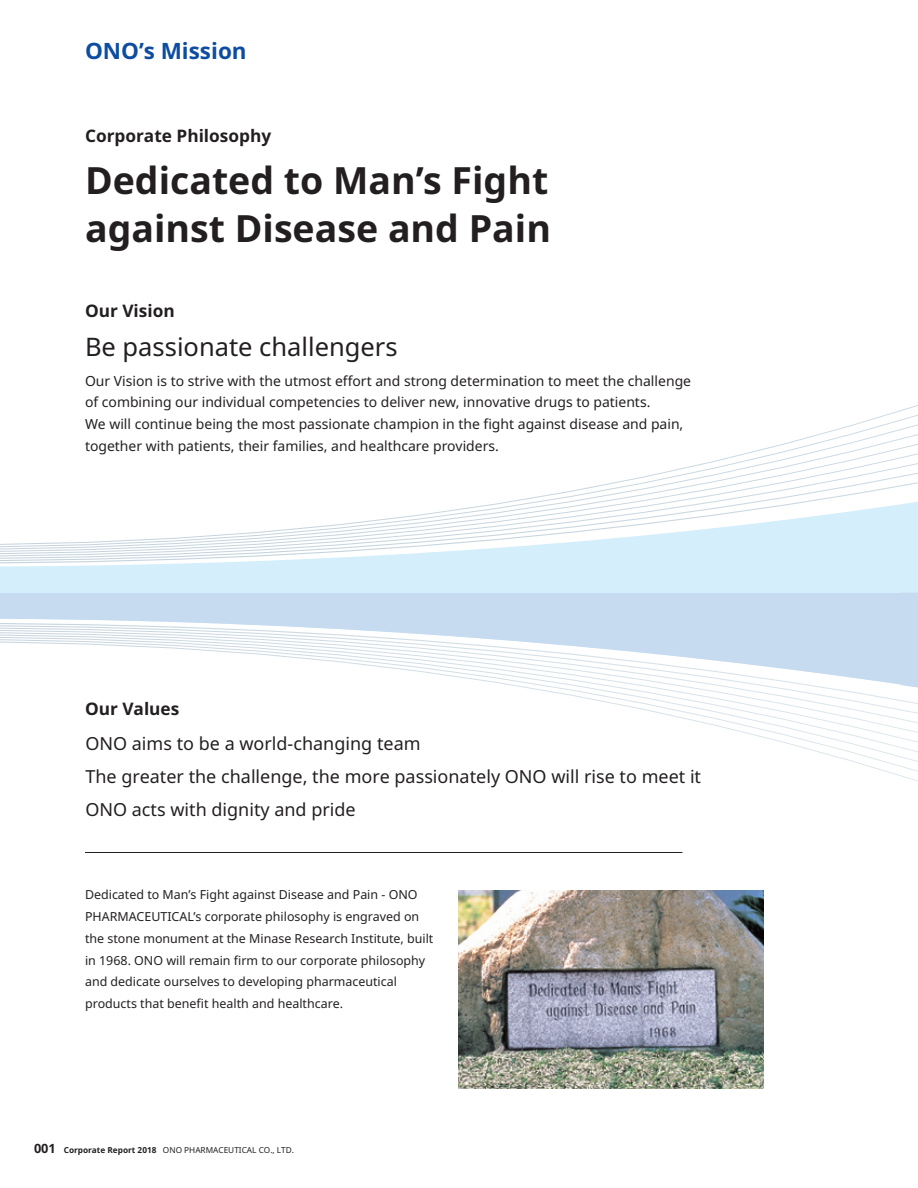
<style>
.page{position:relative;width:918px;height:1188px;background:#fff}
.page>*{position:absolute;margin:0;border:0;box-sizing:border-box;transform-origin:0 0}
.t1{font:700 37.5px/48px "Noto Sans";color:#231f20}
.t2{font:25.5px "Noto Sans";color:#231f20}
.t3{font:700 22.5px "Noto Sans";color:#0d4da1}
.t4{font:18px/33px "Noto Sans";color:#231f20}
.t5{font:700 17.25px "Noto Sans";color:#231f20}
.t6{font:13.95px/21.8px "Noto Sans";color:#231f20}
.t7{font:12.45px/21.8px "Noto Sans";color:#231f20}
.t8{font:8.25px "Noto Sans";color:#231f20}
.s1{font-weight:700;font-size:12.75px}
.s2{font-weight:700}
</style>
<div class="page">
<svg style="left:458px;top:687px;width:460px;height:402px"></svg>
<svg style="left:506px;top:405px;width:412px;height:97px"></svg>
<img style="left:459px;top:891px;width:304px;height:198px">
<svg style="left:0;top:502px;width:900px;height:91px;fill:#d4effb"></svg>
<svg style="left:0;top:593px;width:900px;height:94px;fill:#c6daf0"></svg>
<svg style="left:900px;top:502px;width:18px;height:186px;background:#cde4f5"></svg>
<hr style="left:85px;top:852px;width:597px;height:1px;background:#231f20">
<h3 class="t3" style="left:85px;top:35px;width:163px">ONO’s Mission</h3>
<p class="t5" style="left:85px;top:124px;width:188px">Corporate Philosophy</p>
<h1 class="t1" style="left:85px;top:155px;width:468px">Dedicated to Man’s Fight against Disease and Pain</h1>
<p class="t5" style="left:85px;top:299px;width:91px">Our Vision</p>
<h2 class="t2" style="left:85px;top:329px;width:314px">Be passionate challengers</h2>
<p class="t6" style="left:85px;top:369px;width:608px">Our Vision is to strive with the utmost effort and strong determination to meet the challenge of combining our individual competencies to deliver new, innovative drugs to patients.<br>We will continue being the most passionate champion in the fight against disease and pain, together with patients, their families, and healthcare providers.</p>
<p class="t5" style="left:85px;top:697px;width:96px">Our Values</p>
<p class="t4" style="left:85px;top:726px;width:617px">ONO aims to be a world-changing team<br>The greater the challenge, the more passionately ONO will rise to meet it<br>ONO acts with dignity and pride</p>
<p class="t7" style="left:85px;top:884px;width:350px">Dedicated to Man’s Fight against Disease and Pain - ONO PHARMACEUTICAL’s corporate philosophy is engraved on the stone monument at the Minase Research Institute, built in 1968. ONO will remain firm to our corporate philosophy and dedicate ourselves to developing pharmaceutical products that benefit health and healthcare.</p>
<p class="t8" style="left:34px;top:1144px;width:262px"><span class="s1">001</span> <span class="s2">Corporate Report 2018</span> ONO PHARMACEUTICAL CO., LTD.</p>
</div>
